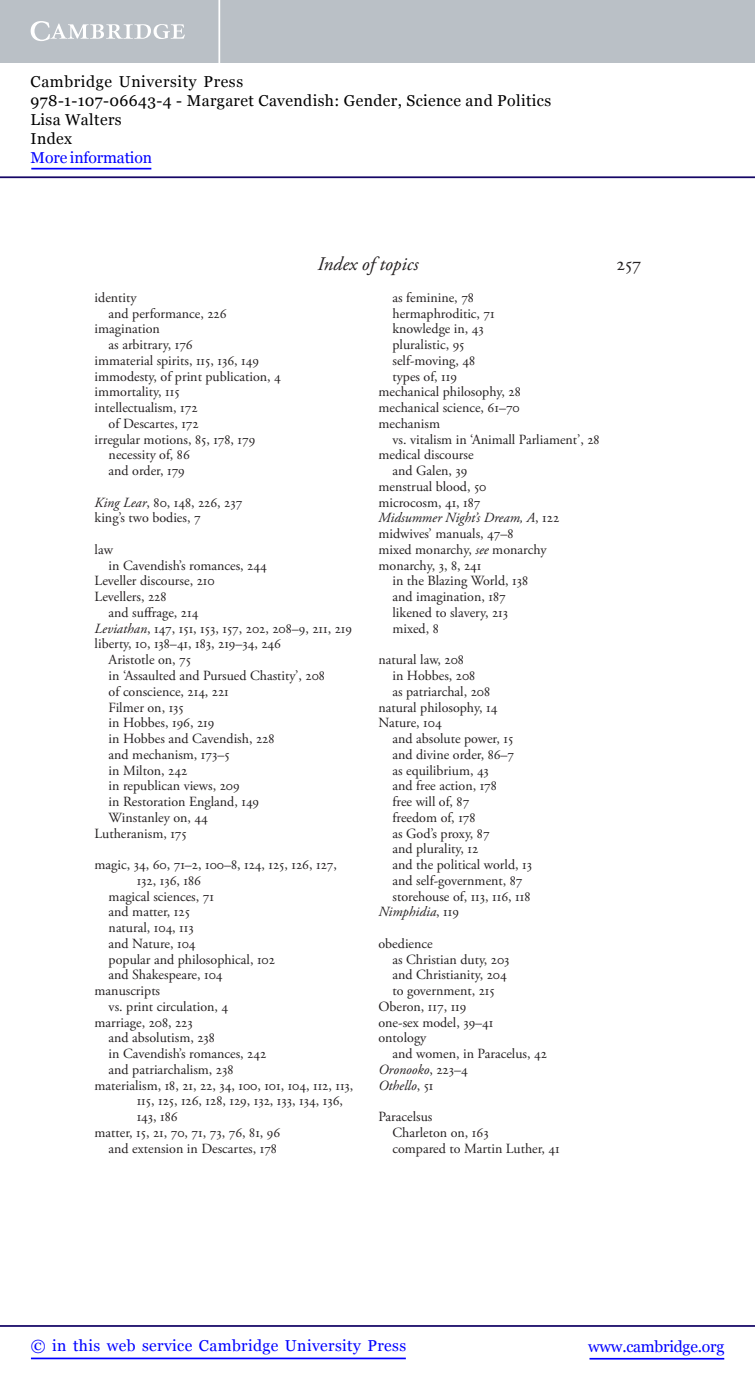
<style>
.page{position:relative;width:755px;height:1385px;background:#fff}
.page>*{position:absolute;margin:0;border:0;box-sizing:border-box;transform-origin:0 0}
.t1{font:italic 19.25px "Adobe Garamond Pro";color:#231f20}
.t2{font:19.25px "Adobe Garamond Pro";color:#231f20}
.t3{font:15.75px/18.9px "Georgia";letter-spacing:.025em;color:#000}
.t4{font:15.75px "Georgia";letter-spacing:.025em;color:#00f}
.t5{font:15.75px "Georgia";letter-spacing:-.015em;color:#00f}
.t6{font:15.75px "Georgia";letter-spacing:-.01em;color:#00f}
.t7{font:14px/15.8px "Adobe Garamond Pro";color:#231f20}
.t8{font:italic 14px "Adobe Garamond Pro";color:#231f20}
.s1{font-style:italic}
.s2{font-style:normal}
</style>
<div class="page">
<hr style="left:589px;top:1358px;width:134px;height:1px;background:#00f">
<hr style="left:0;top:1325px;width:754px;height:2px;background:#150666">
<hr style="left:31px;top:1357px;width:374px;height:2px;background:#00f">
<div style="left:0;top:0;width:754px;height:63px;background:#bac0c6"></div>
<svg style="left:31px;top:21px;width:154px;height:20px"></svg>
<hr style="left:218px;top:0;width:2px;height:63px;background:#fff">
<hr style="left:0;top:176px;width:754px;height:2px;background:#150666">
<hr style="left:31px;top:168px;width:120px;height:1px;background:#00f">
<p class="t3" style="left:31px;top:73px;width:521px">Cambridge University Press<br>978-1-107-06643-4 - Margaret Cavendish: Gender, Science and Politics<br>Lisa Walters<br>Index</p>
<p class="t6" style="left:31px;top:148px;width:123px">More information</p>
<h1 class="t1" style="left:317px;top:257px;width:102px">Index of topics</h1>
<h1 class="t2" style="left:616px;top:257px;width:26px">257</h1>
<p class="t7" style="left:94px;top:291px;width:43px">identity</p>
<p class="t7" style="left:108px;top:307px;width:119px">and performance, 226</p>
<p class="t7" style="left:94px;top:322px;width:67px">imagination</p>
<p class="t7" style="left:108px;top:338px;width:86px">as arbitrary, 176</p>
<p class="t7" style="left:94px;top:354px;width:166px">immaterial spirits, 115 , 136 , 149</p>
<p class="t7" style="left:94px;top:370px;width:187px">immodesty, of print publication, 4</p>
<p class="t7" style="left:94px;top:385px;width:86px">immortality, 115</p>
<p class="t7" style="left:94px;top:401px;width:104px">intellectualism, 172</p>
<p class="t7" style="left:108px;top:417px;width:92px">of Descartes, 172</p>
<p class="t7" style="left:94px;top:433px;width:162px">irregular motions, 85 , 178 , 179</p>
<p class="t7" style="left:108px;top:448px;width:83px">necessity of, 86</p>
<p class="t7" style="left:108px;top:464px;width:78px">and order, 179</p>
<p class="t7" style="left:94px;top:496px;width:149px"><span class="s1">King Lear</span> , 80 , 148 , 226 , 237 king’s two bodies, 7</p>
<p class="t7" style="left:94px;top:543px;width:20px">law</p>
<p class="t7" style="left:108px;top:559px;width:159px">in Cavendish’s romances, 244</p>
<p class="t7" style="left:94px;top:574px;width:121px">Leveller discourse, 210</p>
<p class="t7" style="left:94px;top:590px;width:73px">Levellers, 228</p>
<p class="t7" style="left:108px;top:606px;width:91px">and suffrage, 214</p>
<p class="t7" style="left:94px;top:622px;width:259px"><span class="s1">Leviathan</span> , 147 , 151 , 153 , 157 , 202 , 208–9 , 211 , 219</p>
<p class="t7" style="left:94px;top:637px;width:188px">liberty, 10 , 138–41 , 183 , 219–34 , 246</p>
<p class="t7" style="left:108px;top:653px;width:84px">Aristotle on, 75</p>
<p class="t7" style="left:108px;top:669px;width:217px">in ‘Assaulted and Pursued Chastity’, 208</p>
<p class="t7" style="left:108px;top:685px;width:122px">of conscience, 214 , 221</p>
<p class="t7" style="left:108px;top:700px;width:77px">Filmer on, 135</p>
<p class="t7" style="left:108px;top:716px;width:107px">in Hobbes, 196 , 219</p>
<p class="t7" style="left:108px;top:732px;width:167px">in Hobbes and Cavendish, 228</p>
<p class="t7" style="left:108px;top:748px;width:122px">and mechanism, 173–5</p>
<p class="t7" style="left:108px;top:763px;width:80px">in Milton, 242</p>
<p class="t7" style="left:108px;top:779px;width:132px">in republican views, 209</p>
<p class="t7" style="left:108px;top:795px;width:152px">in Restoration England, 149</p>
<p class="t7" style="left:108px;top:811px;width:101px">Winstanley on, 44</p>
<p class="t7" style="left:94px;top:826px;width:94px">Lutheranism, 175</p>
<p class="t7" style="left:94px;top:858px;width:244px">magic, 34 , 60 , 71–2 , 100–8 , 124 , 125 , 126 , 127 ,</p>
<p class="t7" style="left:136px;top:874px;width:66px">132 , 136 , 186</p>
<p class="t7" style="left:108px;top:889px;width:107px">magical sciences, 71</p>
<p class="t7" style="left:108px;top:905px;width:83px">and matter, 125</p>
<p class="t7" style="left:108px;top:921px;width:87px">natural, 104 , 113</p>
<p class="t7" style="left:108px;top:937px;width:88px">and Nature, 104</p>
<p class="t7" style="left:108px;top:952px;width:168px">popular and philosophical, 102</p>
<p class="t7" style="left:108px;top:968px;width:115px">and Shakespeare, 104</p>
<p class="t7" style="left:94px;top:984px;width:67px">manuscripts</p>
<p class="t7" style="left:108px;top:1000px;width:121px">vs. print circulation, 4</p>
<p class="t7" style="left:94px;top:1015px;width:99px">marriage, 208 , 223</p>
<p class="t7" style="left:108px;top:1031px;width:108px">and absolutism, 238</p>
<p class="t7" style="left:108px;top:1047px;width:159px">in Cavendish’s romances, 242</p>
<p class="t7" style="left:108px;top:1063px;width:126px">and patriarchalism, 238</p>
<p class="t7" style="left:94px;top:1078px;width:260px">materialism, 18 , 21 , 22 , 34 , 100 , 101 , 104 , 112 , 113 ,</p>
<p class="t7" style="left:136px;top:1094px;width:208px">115 , 125 , 126 , 128 , 129 , 132 , 133 , 134 , 136 ,</p>
<p class="t7" style="left:136px;top:1110px;width:42px">143 , 186</p>
<p class="t7" style="left:94px;top:1126px;width:187px">matter, 15 , 21 , 70 , 71 , 73 , 76 , 81 , 96</p>
<p class="t7" style="left:108px;top:1141px;width:170px">and extension in Descartes, 178</p>
<p class="t7" style="left:392px;top:291px;width:83px">as feminine, 78</p>
<p class="t7" style="left:392px;top:307px;width:104px">hermaphroditic, 71</p>
<p class="t7" style="left:392px;top:322px;width:93px">knowledge in, 43</p>
<p class="t7" style="left:392px;top:338px;width:73px">pluralistic, 95</p>
<p class="t7" style="left:392px;top:354px;width:84px">self-moving, 48</p>
<p class="t7" style="left:392px;top:370px;width:66px">types of, 119</p>
<p class="t7" style="left:378px;top:385px;width:144px">mechanical philosophy, 28</p>
<p class="t7" style="left:378px;top:401px;width:143px">mechanical science, 61–70</p>
<p class="t7" style="left:378px;top:417px;width:63px">mechanism</p>
<p class="t7" style="left:392px;top:433px;width:208px">vs. vitalism in ‘Animall Parliament’, 28</p>
<p class="t7" style="left:378px;top:448px;width:97px">medical discourse</p>
<p class="t7" style="left:392px;top:464px;width:76px">and Galen, 39</p>
<p class="t7" style="left:378px;top:480px;width:109px">menstrual blood, 50</p>
<p class="t7" style="left:378px;top:496px;width:103px">microcosm, 41 , 187</p>
<p class="t8" style="left:378px;top:512px;width:182px">Midsummer Night’s Dream, A <span class="s2">, 122</span></p>
<p class="t7" style="left:378px;top:527px;width:136px">midwives’ manuals, 47–8</p>
<p class="t7" style="left:378px;top:543px;width:169px">mixed monarchy, <span class="s1">see</span> monarchy</p>
<p class="t7" style="left:378px;top:559px;width:104px">monarchy, 3 , 8 , 241</p>
<p class="t7" style="left:392px;top:574px;width:137px">in the Blazing World, 138</p>
<p class="t7" style="left:392px;top:590px;width:115px">and imagination, 187</p>
<p class="t7" style="left:392px;top:606px;width:117px">likened to slavery, 213</p>
<p class="t7" style="left:392px;top:622px;width:48px">mixed, 8</p>
<p class="t7" style="left:378px;top:653px;width:87px">natural law, 208</p>
<p class="t7" style="left:392px;top:669px;width:84px">in Hobbes, 208</p>
<p class="t7" style="left:392px;top:685px;width:99px">as patriarchal, 208</p>
<p class="t7" style="left:378px;top:700px;width:120px">natural philosophy, 14</p>
<p class="t7" style="left:378px;top:716px;width:65px">Nature, 104</p>
<p class="t7" style="left:392px;top:732px;width:122px">and absolute power, 15</p>
<p class="t7" style="left:392px;top:748px;width:123px">and divine order, 86–7</p>
<p class="t7" style="left:392px;top:763px;width:98px">as equilibrium, 43</p>
<p class="t7" style="left:392px;top:779px;width:106px">and free action, 178</p>
<p class="t7" style="left:392px;top:795px;width:78px">free will of, 87</p>
<p class="t7" style="left:392px;top:811px;width:84px">freedom of, 178</p>
<p class="t7" style="left:392px;top:826px;width:99px">as God’s proxy, 87</p>
<p class="t7" style="left:392px;top:842px;width:87px">and plurality, 12</p>
<p class="t7" style="left:392px;top:858px;width:141px">and the political world, 13</p>
<p class="t7" style="left:392px;top:874px;width:131px">and self-government, 87</p>
<p class="t7" style="left:392px;top:889px;width:139px">storehouse of, 113 , 116 , 118</p>
<p class="t8" style="left:378px;top:906px;width:82px">Nimphidia <span class="s2">, 119</span></p>
<p class="t7" style="left:378px;top:937px;width:56px">obedience</p>
<p class="t7" style="left:392px;top:952px;width:118px">as Christian duty, 203</p>
<p class="t7" style="left:392px;top:968px;width:115px">and Christianity, 204</p>
<p class="t7" style="left:392px;top:984px;width:104px">to government, 215</p>
<p class="t7" style="left:378px;top:1000px;width:89px">Oberon, 117 , 119</p>
<p class="t7" style="left:378px;top:1015px;width:116px">one-sex model, 39–41</p>
<p class="t7" style="left:378px;top:1031px;width:49px">ontology</p>
<p class="t7" style="left:392px;top:1047px;width:156px">and women, in Paracelus, 42</p>
<p class="t8" style="left:378px;top:1064px;width:91px">Oronooko <span class="s2">, 223–4</span></p>
<p class="t8" style="left:378px;top:1079px;width:56px">Othello <span class="s2">, 51</span></p>
<p class="t7" style="left:392px;top:1110px;width:169px;text-indent:-14px">Paracelsus<br>Charleton on, 163<br>compared to Martin Luther, 41</p>
<p class="t4" style="left:31px;top:1336px;width:376px">© in this web service Cambridge University Press</p>
<p class="t5" style="left:587px;top:1336px;width:137px">www.cambridge.org</p>
</div>
